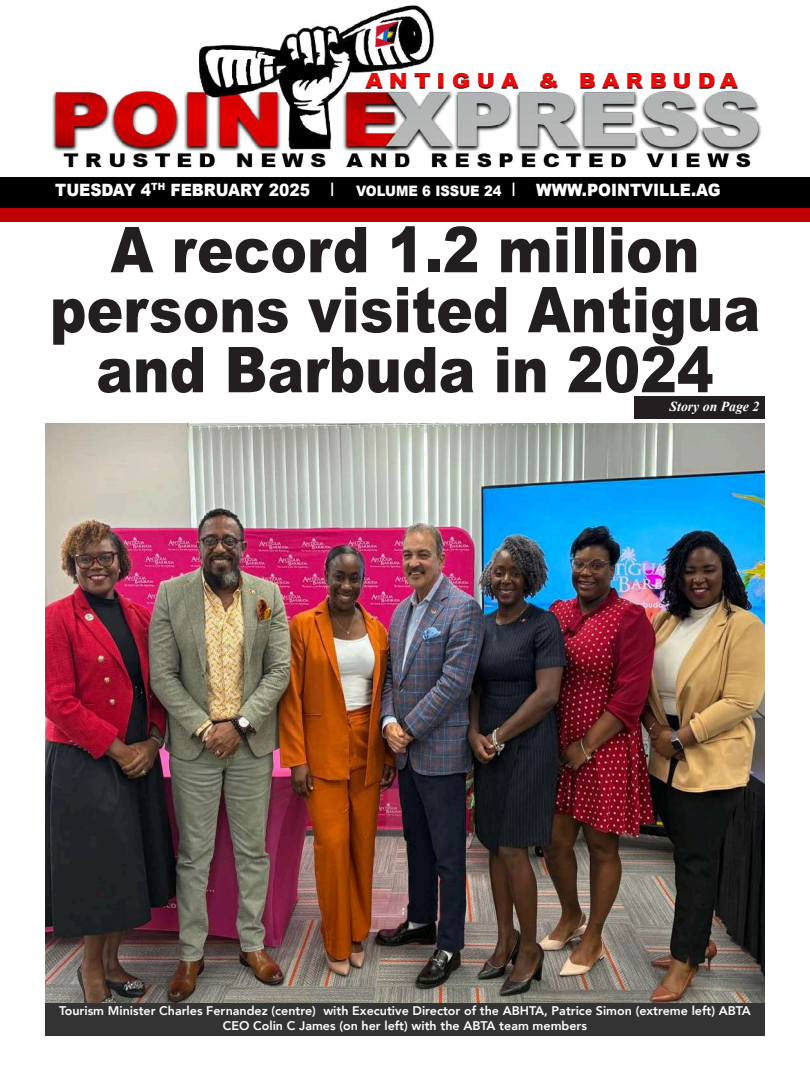
<style>
.page{position:relative;width:810px;height:1080px;background:#fff}
.page>*{position:absolute;margin:0;border:0;box-sizing:border-box;transform-origin:0 0}
.t1{font:900 63.25px/60px "Arial";color:#231f20;text-align:center;scale:.87 1}
.t2{font:900 17px "Arial";color:#fff;scale:.91 1}
.t3{font:italic 700 13.75px "Times New Roman";color:#fff}
.t4{font:800 12.5px/15px "Avenir";color:#fff;text-align:center}
.s1{font-size:14.38px}
</style>
<div class="page">
<div style="left:0;top:177px;width:810px;height:33px;background:#000"></div>
<div style="left:0;top:208px;width:810px;height:14px;background:#c00000"></div>
<img style="left:52px;top:5px;width:710px;height:163px">
<div style="left:635px;top:396px;width:130px;height:23px;background:#231f20"></div>
<img style="left:45px;top:423px;width:720px;height:580px">
<div style="left:45px;top:1003px;width:720px;height:32px;background:#333"></div>
<h2 class="t2" style="left:55px;top:178px;width:308px">TUESDAY 4<sup>TH</sup> FEBRUARY 2025 <sup>|</sup></h2>
<h2 class="t2" style="left:356px;top:178px;width:402px"><span class="s1">VOLUME 6 ISSUE 24 </span><sup>|</sup> WWW.POINTVILLE.AG</h2>
<h1 class="t1" style="left:50px;top:218px;width:818px">A record 1.2 million persons visited Antigua and Barbuda in 2024</h1>
<p class="t3" style="left:670px;top:397px;width:91px">Story on Page 2</p>
<p class="t4" style="left:59px;top:1004px;width:693px">Tourism Minister Charles Fernandez (centre) with Executive Director of the ABHTA, Patrice Simon (extreme left) ABTA<br>CEO Colin C James (on her left) with the ABTA team members</p>
</div>
